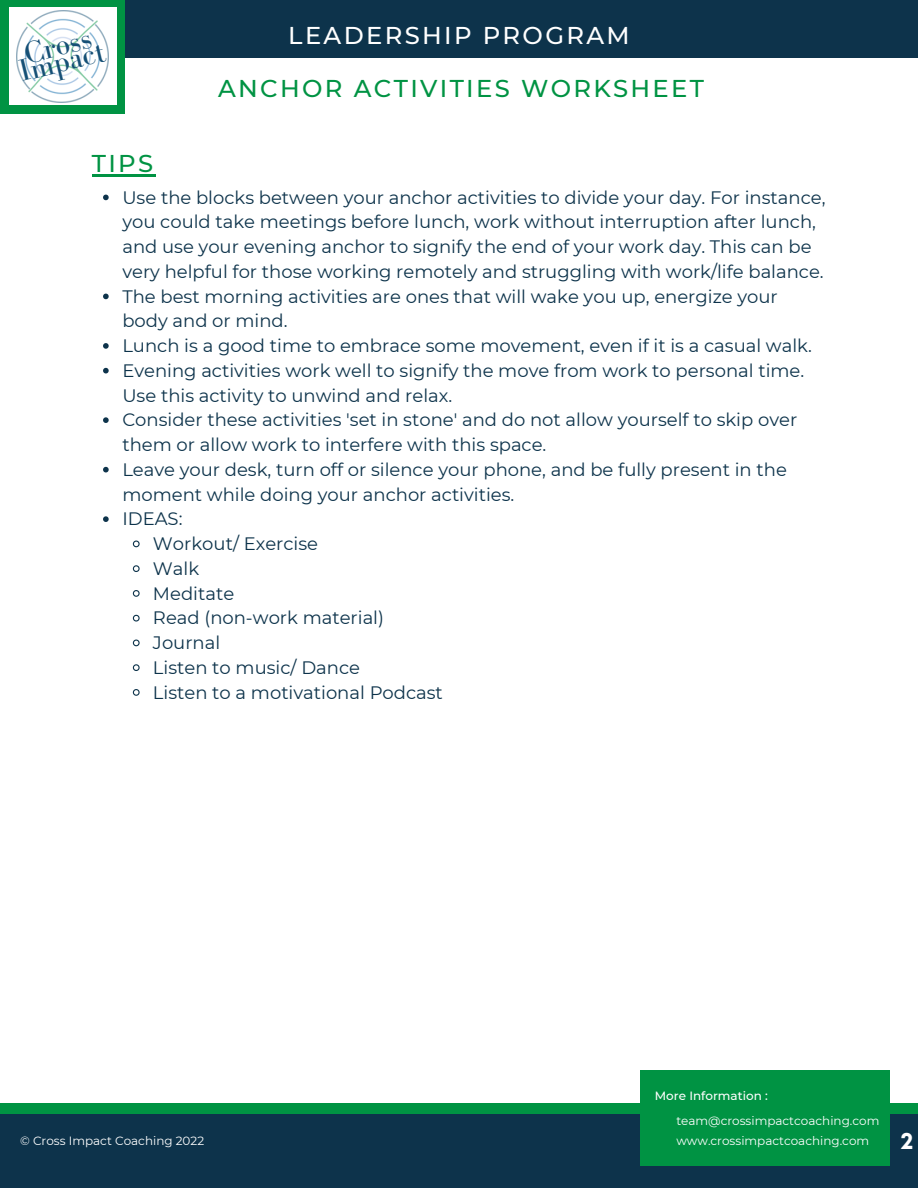
<style>
.page{position:relative;width:918px;height:1188px;background:#fff}
.page>*{position:absolute;margin:0;border:0;box-sizing:border-box;transform-origin:0 0}
.t1{font:31.35px "Bodoni FLF";color:#165076}
.t2{font:500 24.3px "Montserrat";letter-spacing:.095em;color:#009343}
.t3{font:500 24.3px "Montserrat";letter-spacing:.095em;color:#fff}
.t4{font:700 23.85px "Mont";color:#fff}
.t5{font:18px/24.8px "Montserrat";color:#0d334b}
.t6{font:12px "Montserrat";color:#fff}
.t7{font:500 12px "Montserrat";color:#fff}
</style>
<div class="page">
<div style="left:124px;top:0;width:793px;height:58px;background:#0d334b"></div>
<div style="left:0;top:0;width:125px;height:114px;background:#009343"></div>
<div style="left:9px;top:8px;width:108px;height:97px;background:#fff"></div>
<div style="left:0;top:1108px;width:918px;height:80px;background:#0d334b"></div>
<div style="left:0;top:1103px;width:918px;height:11px;background:#009343"></div>
<div style="left:640px;top:1070px;width:250px;height:96px;background:#009343"></div>
<img style="left:16px;top:10px;width:92px;height:93px">
<svg style="left:103px;top:195px;width:6px;height:5px"></svg>
<svg style="left:103px;top:294px;width:6px;height:5px"></svg>
<svg style="left:103px;top:343px;width:6px;height:6px"></svg>
<svg style="left:103px;top:368px;width:6px;height:5px"></svg>
<svg style="left:103px;top:417px;width:6px;height:6px"></svg>
<svg style="left:103px;top:467px;width:6px;height:5px"></svg>
<svg style="left:103px;top:516px;width:6px;height:6px"></svg>
<svg style="left:132px;top:540px;width:8px;height:8px"></svg>
<svg style="left:132px;top:565px;width:8px;height:7px"></svg>
<svg style="left:132px;top:590px;width:8px;height:7px"></svg>
<svg style="left:132px;top:614px;width:8px;height:8px"></svg>
<svg style="left:132px;top:639px;width:8px;height:8px"></svg>
<svg style="left:132px;top:664px;width:8px;height:7px"></svg>
<svg style="left:132px;top:689px;width:8px;height:7px"></svg>
<hr style="left:92px;top:175px;width:63px;height:2px;background:#009343">
<p class="t1" style="left:21px;top:37px;width:70px;rotate:-14deg">Cross</p>
<p class="t1" style="left:15px;top:55px;width:90px;rotate:-14deg">Impact</p>
<p class="t2" style="left:92px;top:149px;width:63px">TIPS</p>
<p class="t3" style="left:288px;top:20px;width:343px">LEADERSHIP PROGRAM</p>
<p class="t2" style="left:218px;top:74px;width:487px">ANCHOR ACTIVITIES WORKSHEET</p>
<p class="t5" style="left:122px;top:185px;width:705px">Use the blocks between your anchor activities to divide your day. For instance, you could take meetings before lunch, work without interruption after lunch, and use your evening anchor to signify the end of your work day. This can be very helpful for those working remotely and struggling with work/life balance.</p>
<p class="t5" style="left:122px;top:284px;width:657px">The best morning activities are ones that will wake you up, energize your body and or mind.</p>
<p class="t5" style="left:122px;top:333px;width:691px">Lunch is a good time to embrace some movement, even if it is a casual walk.</p>
<p class="t5" style="left:122px;top:358px;width:683px">Evening activities work well to signify the move from work to personal time.<br>Use this activity to unwind and relax.</p>
<p class="t5" style="left:122px;top:408px;width:676px">Consider these activities 'set in stone' and do not allow yourself to skip over them or allow work to interfere with this space.</p>
<p class="t5" style="left:122px;top:457px;width:666px">Leave your desk, turn off or silence your phone, and be fully present in the moment while doing your anchor activities.</p>
<p class="t5" style="left:122px;top:507px;width:62px">IDEAS:</p>
<p class="t5" style="left:153px;top:531px;width:167px">Workout/ Exercise</p>
<p class="t5" style="left:153px;top:556px;width:48px">Walk</p>
<p class="t5" style="left:153px;top:581px;width:83px">Meditate</p>
<p class="t5" style="left:153px;top:606px;width:233px">Read (non-work material)</p>
<p class="t5" style="left:153px;top:630px;width:69px">Journal</p>
<p class="t5" style="left:153px;top:655px;width:209px">Listen to music/ Dance</p>
<p class="t5" style="left:153px;top:680px;width:291px">Listen to a motivational Podcast</p>
<p class="t7" style="left:655px;top:1088px;width:114px">More Information :</p>
<p class="t6" style="left:676px;top:1113px;width:204px">team@crossimpactcoaching.com</p>
<p class="t6" style="left:20px;top:1133px;width:185px">© Cross Impact Coaching 2022</p>
<p class="t6" style="left:676px;top:1133px;width:194px">www.crossimpactcoaching.com</p>
<p class="t4" style="left:901px;top:1131px;width:15px">2</p>
</div>
